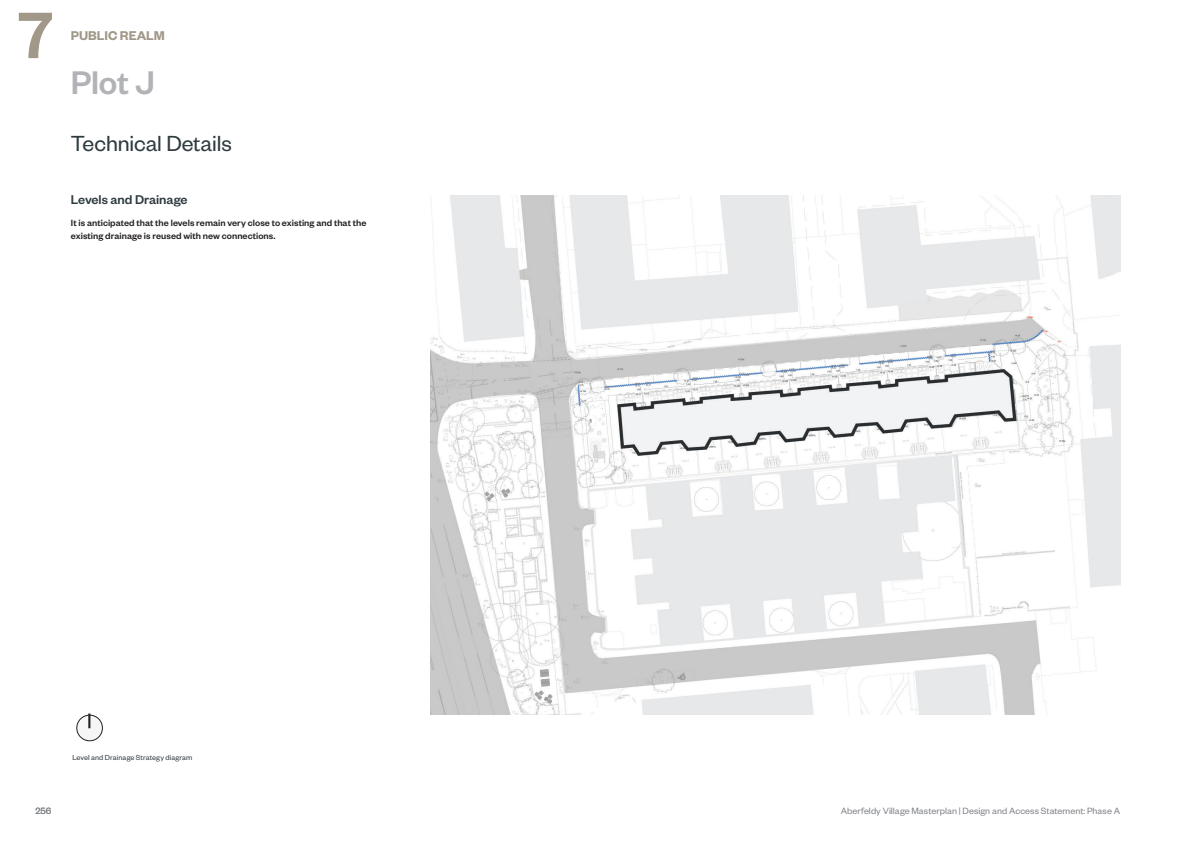
<style>
.page{position:relative;width:1191px;height:842px;background:#fff}
.page>*{position:absolute;margin:0;border:0;box-sizing:border-box;transform-origin:0 0}
.t1{font:500 72px "Founders Grotesk";color:#a19889}
.Page_Title{font:500 36px "Founders Grotesk";color:#b2b3b7}
.Page_Subtitle{font:24px "Founders Grotesk";letter-spacing:-.005em;color:#2e3b40}
.Body_Heading{font:500 14px "Founders Grotesk";letter-spacing:-.005em;color:#2e3b40}
.t2{font:600 14px "Founders Grotesk";color:#a19889}
.Body_text{font:500 10px/13px "Founders Grotesk";letter-spacing:.005em;color:#231f20}
.t3{font:10px "Founders Grotesk";letter-spacing:.005em;color:#808388}
.t4{font:8px "Founders Grotesk";letter-spacing:.01em;color:#2e3b40}
</style>
<div class="page">
<img style="left:430px;top:196px;width:690px;height:518px">
<div style="left:77px;top:715px;width:25px;height:26px;background:#f6f6f6;border-radius:50%"></div>
<div style="left:77px;top:715px;width:26px;height:26px;border:1px solid #231f20;border-radius:50%"></div>
<svg style="left:88px;top:713px;width:2px;height:15px"></svg>
<h1 class="t1" style="left:18px;top:-10px;width:37px">7</h1>
<h3 class="t2" style="left:71px;top:27px;width:95px">PUBLIC REALM</h3>
<p class="Page_Title" style="left:71px;top:60px;width:85px">Plot J</p>
<p class="Page_Subtitle" style="left:71px;top:128px;width:162px">Technical Details</p>
<p class="Body_Heading" style="left:71px;top:191px;width:118px">Levels and Drainage</p>
<p class="Body_text" style="left:71px;top:216px;width:297px">It is anticipated that the levels remain very close to existing and that the existing drainage is reused with new connections.</p>
<p class="t4" style="left:72px;top:752px;width:121px">Level and Drainage Strategy diagram</p>
<p class="t3" style="left:35px;top:805px;width:17px">256</p>
<p class="t3" style="left:841px;top:805px;width:281px">Aberfeldy Village Masterplan | Design and Access Statement: Phase A</p>
</div>
